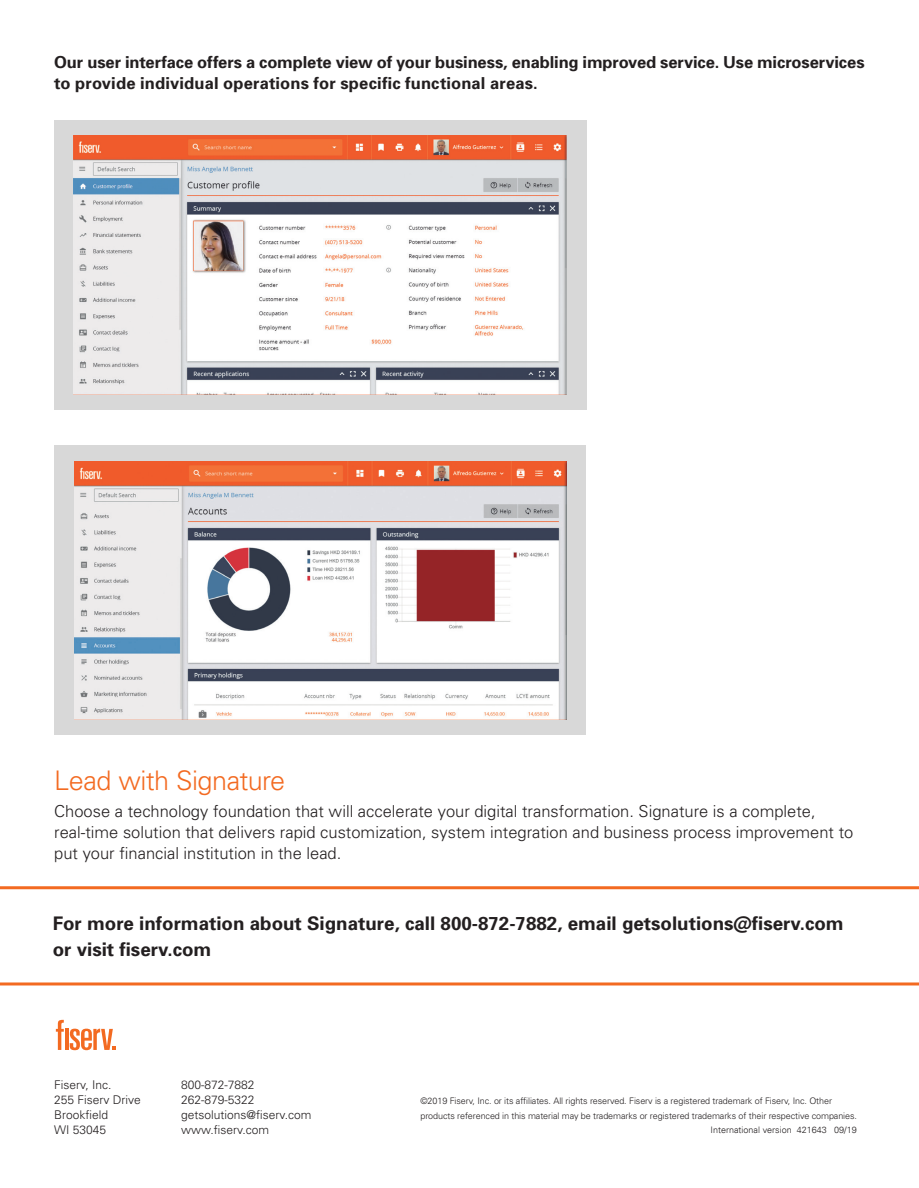
<style>
.page{position:relative;width:919px;height:1188px;background:#fff}
.page>*{position:absolute;margin:0;border:0;box-sizing:border-box;transform-origin:0 0}
.t1{font:300 27px "Univers";letter-spacing:-.02em;color:#f36a21}
.t2{font:700 18.75px/25.5px "Univers";color:#231f20}
.t3{font:300 16.5px/21px "Univers";color:#231f20}
.t4{font:700 16.5px/21px "Univers";color:#231f20}
.t5{font:300 12px/15px "Univers";color:#231f20}
.t6{font:300 9px/15px "Univers";letter-spacing:-.01em;color:#231f20}
.t7{font:300 9px "Univers For Fiserv 45";color:#231f20}
</style>
<div class="page">
<svg style="left:56px;top:1020px;width:8px;height:30px"></svg>
<hr style="left:65px;top:1029px;width:3px;height:21px;background:#f36a21">
<svg style="left:70px;top:1029px;width:46px;height:21px"></svg>
<hr style="left:0;top:982px;width:918px;height:3px;background:#f36a21">
<hr style="left:0;top:886px;width:918px;height:3px;background:#f36a21">
<div style="left:54px;top:121px;width:532px;height:289px;background:#d8d8d8"></div>
<img style="left:74px;top:136px;width:492px;height:259px">
<div style="left:54px;top:446px;width:532px;height:289px;background:#d8d8d8"></div>
<img style="left:74px;top:461px;width:492px;height:259px">
<p class="t4" style="left:54px;top:51px;width:811px">Our user interface offers a complete view of your business, enabling improved service. Use microservices to provide individual operations for specific functional areas.</p>
<h1 class="t1" style="left:54px;top:764px;width:232px">Lead with Signature</h1>
<p class="t3" style="left:54px;top:800px;width:800px">Choose a technology foundation that will accelerate your digital transformation. Signature is a complete, real-time solution that delivers rapid customization, system integration and business process improvement to put your financial institution in the lead.</p>
<p class="t2" style="left:53px;top:910px;width:792px">For more information about Signature, call 800-872-7882, email getsolutions@fiserv.com or visit fiserv.com</p>
<p class="t5" style="left:54px;top:1077px;width:88px">Fiserv, Inc.<br>255 Fiserv Drive<br>Brookfield<br>WI 53045</p>
<p class="t5" style="left:181px;top:1077px;width:132px">800-872-7882<br>262-879-5322 getsolutions@fiserv.com www.fiserv.com</p>
<p class="t6" style="left:420px;top:1093px;width:438px">©2019 Fiserv, Inc. or its affiliates. All rights reserved. Fiserv is a registered trademark of Fiserv, Inc. Other products referenced in this material may be trademarks or registered trademarks of their respective companies.</p>
<p class="t7" style="left:710px;top:1124px;width:148px">International version 421643 09/19</p>
</div>
